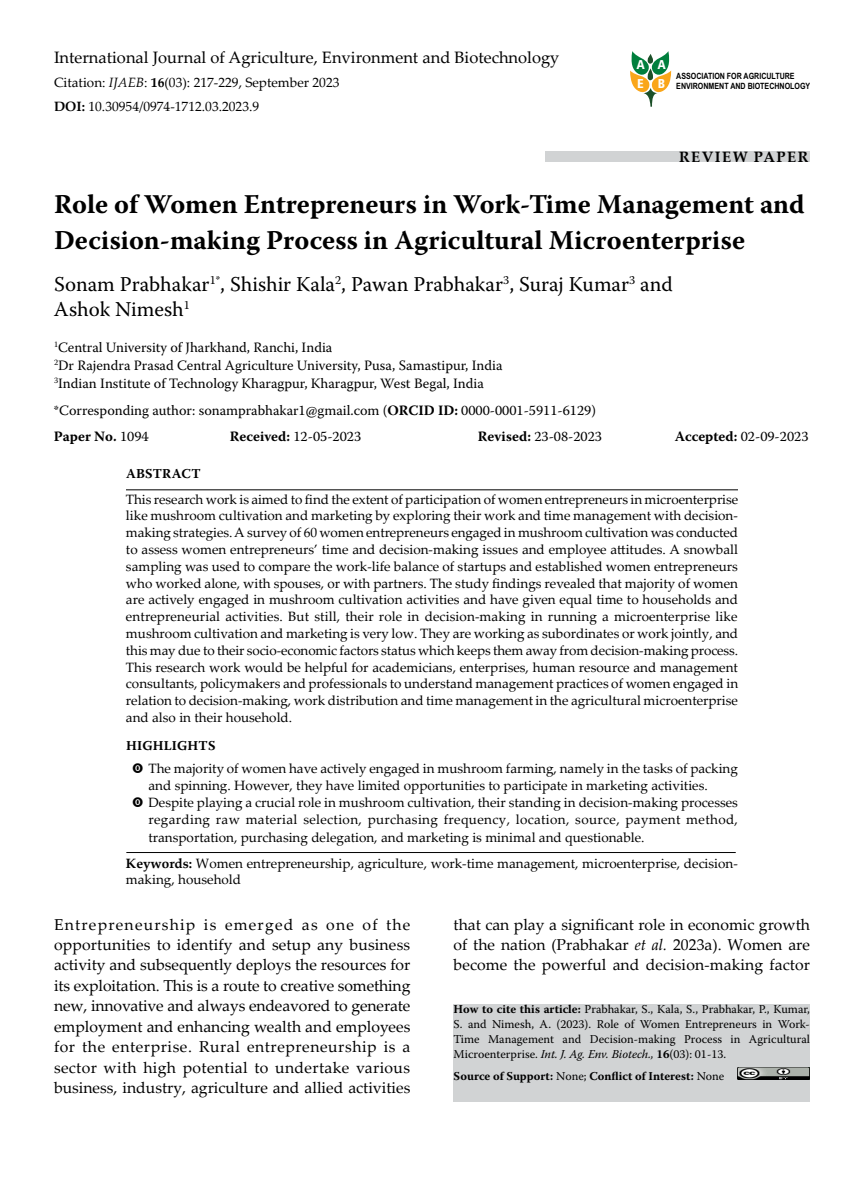
<style>
.page{position:relative;width:864px;height:1188px;background:#fff}
.page>*{position:absolute;margin:0;border:0;box-sizing:border-box;transform-origin:0 0}
.t1{font:700 27px/36px "Warnock Pro";color:#000}
.t2{font:21px/24.8px "Warnock Pro";color:#000}
.t3{font:16.5px "Palatino Linotype";color:#000}
.t4{font:15.75px/20.5px "Palatino Linotype";color:#000;text-align:justify}
.t5{font:700 15px "Palatino Linotype";letter-spacing:.1em;color:#000}
.t6{font:14.25px/18px "Warnock Pro";color:#000}
.t7{font:13.5px/16.8px "Palatino Linotype";color:#000}
.t8{font:700 13.5px "Warnock Pro";letter-spacing:.015em;color:#000}
.t9{font:12.9px/18.9px "Humanist 777 BT Black Condensed B";color:#fff}
.t10{font:12px/15px "Warnock Pro";color:#000;text-align:justify}
.t11{font:700 12px "Warnock Pro";color:#000}
.t12{font:700 8.7px/9.9px "Arial Narrow";color:#000}
.s1{font-style:italic}
.s2{font-weight:700}
.s3{font-weight:400}
</style>
<div class="page">
<div style="left:454px;top:1004px;width:356px;height:98px;background:#d1d3d4"></div>
<img style="left:738px;top:1067px;width:71px;height:13px">
<svg style="left:630px;top:51px;width:41px;height:56px"></svg>
<hr style="left:126px;top:489px;width:612px;height:1px;background:#000">
<hr style="left:126px;top:852px;width:610px;height:1px;background:#000">
<div style="left:546px;top:151px;width:264px;height:11px;background:#d1d3d4"></div>
<p class="t3" style="left:54px;top:45px;width:507px">International Journal of Agriculture, Environment and Biotechnology</p>
<p class="t7" style="left:54px;top:70px;width:287px;line-height:24.2px">Citation: <span class="s1">IJAEB</span>: <span class="s2">16</span>(03): 217-229, September 2023<br><span class="s2">DOI:</span> 10.30954/0974-1712.03.2023.9</p>
<p class="t9" style="left:637px;top:55px;width:30px">A A<br>E B</p>
<p class="t12" style="left:676px;top:70px;width:135px">ASSOCIATION FOR AGRICULTURE<br>ENVIRONMENT AND BIOTECHNOLOGY</p>
<p class="t5" style="left:679px;top:146px;width:126px">REVIEW PAPER</p>
<h1 class="t1" style="left:54px;top:185px;width:752px">Role of Women Entrepreneurs in Work-Time Management and<br>Decision-making Process in Agricultural Microenterprise</h1>
<h2 class="t2" style="left:54px;top:272px;width:620px">Sonam Prabhakar<sup>1*</sup>, Shishir Kala<sup>2</sup>, Pawan Prabhakar<sup>3</sup>, Suraj Kumar<sup>3</sup> and<br>Ashok Nimesh<sup>1</sup></h2>
<p class="t6" style="left:54px;top:338px;width:450px"><sup>1</sup>Central University of Jharkhand, Ranchi, India<br><sup>2</sup>Dr Rajendra Prasad Central Agriculture University, Pusa, Samastipur, India<br><sup>3</sup>Indian Institute of Technology Kharagpur, Kharagpur, West Begal, India</p>
<p class="t6" style="left:54px;top:397px;width:544px;line-height:26.2px">*Corresponding author: sonamprabhakar1@gmail.com (<span class="s2">ORCID ID:</span> 0000-0001-5911-6129)<br><span class="s2">Paper No.</span> 1094</p>
<p class="t6" style="left:230px;top:427px;width:133px"><span class="s2">Received:</span> 12-05-2023</p>
<p class="t6" style="left:478px;top:427px;width:126px"><span class="s2">Revised:</span> 23-08-2023</p>
<p class="t6" style="left:675px;top:427px;width:135px"><span class="s2">Accepted:</span> 02-09-2023</p>
<p class="t8" style="left:126px;top:465px;width:76px">ABSTRACT</p>
<p class="t7" style="left:126px;top:490px;width:614px;text-align:justify">This research work is aimed to find the extent of participation of women entrepreneurs in microenterprise like mushroom cultivation and marketing by exploring their work and time management with decision&shy;making strategies. A survey of 60 women entrepreneurs engaged in mushroom cultivation was conducted to assess women entrepreneurs’ time and decision-making issues and employee attitudes. A snowball sampling was used to compare the work-life balance of startups and established women entrepreneurs who worked alone, with spouses, or with partners. The study findings revealed that majority of women are actively engaged in mushroom cultivation activities and have given equal time to households and entrepreneurial activities. But still, their role in decision-making in running a microenterprise like mushroom cultivation and marketing is very low. They are working as subordinates or work jointly, and this may due to their socio-economic factors status which keeps them away from decision-making process.<br>This research work would be helpful for academicians, enterprises, human resource and management consultants, policymakers and professionals to understand management practices of women engaged in relation to decision-making, work distribution and time management in the agricultural microenterprise and also in their household.</p>
<p class="t8" style="left:126px;top:738px;width:91px">HIGHLIGHTS</p>
<p class="t7" style="left:148px;top:759px;width:591px;line-height:17.2px">The majority of women have actively engaged in mushroom farming, namely in the tasks of packing and spinning. However, they have limited opportunities to participate in marketing activities.<br>Despite playing a crucial role in mushroom cultivation, their standing in decision-making processes regarding raw material selection, purchasing frequency, location, source, payment method, transportation, purchasing delegation, and marketing is minimal and questionable.</p>
<p class="t7" style="left:126px;top:854px;width:613px"><span class="s2">KEYWORDS:</span> Women entrepreneurship, agriculture, work-time management, microenterprise, decision&shy;making, household</p>
<p class="t4" style="left:54px;top:913px;width:358px">Entrepreneurship is emerged as one of the opportunities to identify and setup any business activity and subsequently deploys the resources for its exploitation. This is a route to creative something new, innovative and always endeavored to generate employment and enhancing wealth and employees for the enterprise. Rural entrepreneurship is a sector with high potential to undertake various business, industry, agriculture and allied activities</p>
<p class="t4" style="left:454px;top:913px;width:358px">that can play a significant role in economic growth of the nation (Prabhakar <span class="s1">et al.</span> 2023a). Women are become the powerful and decision-making factor</p>
<p class="t10" style="left:454px;top:1001px;width:358px"><span class="s2">How to cite this article:</span> Prabhakar, S., Kala, S., Prabhakar, P., Kumar, S. and Nimesh, A. (2023). Role of Women Entrepreneurs in Work-Time Management and Decision-making Process in Agricultural Microenterprise. <span class="s1">Int. J. Ag. Env. Biotech.,</span> <span class="s2">16</span>(03): 01-13.</p>
<p class="t11" style="left:454px;top:1069px;width:272px">Source of Support: <span class="s3">None;</span> Conflict of Interest: <span class="s3">None</span></p>
</div>
